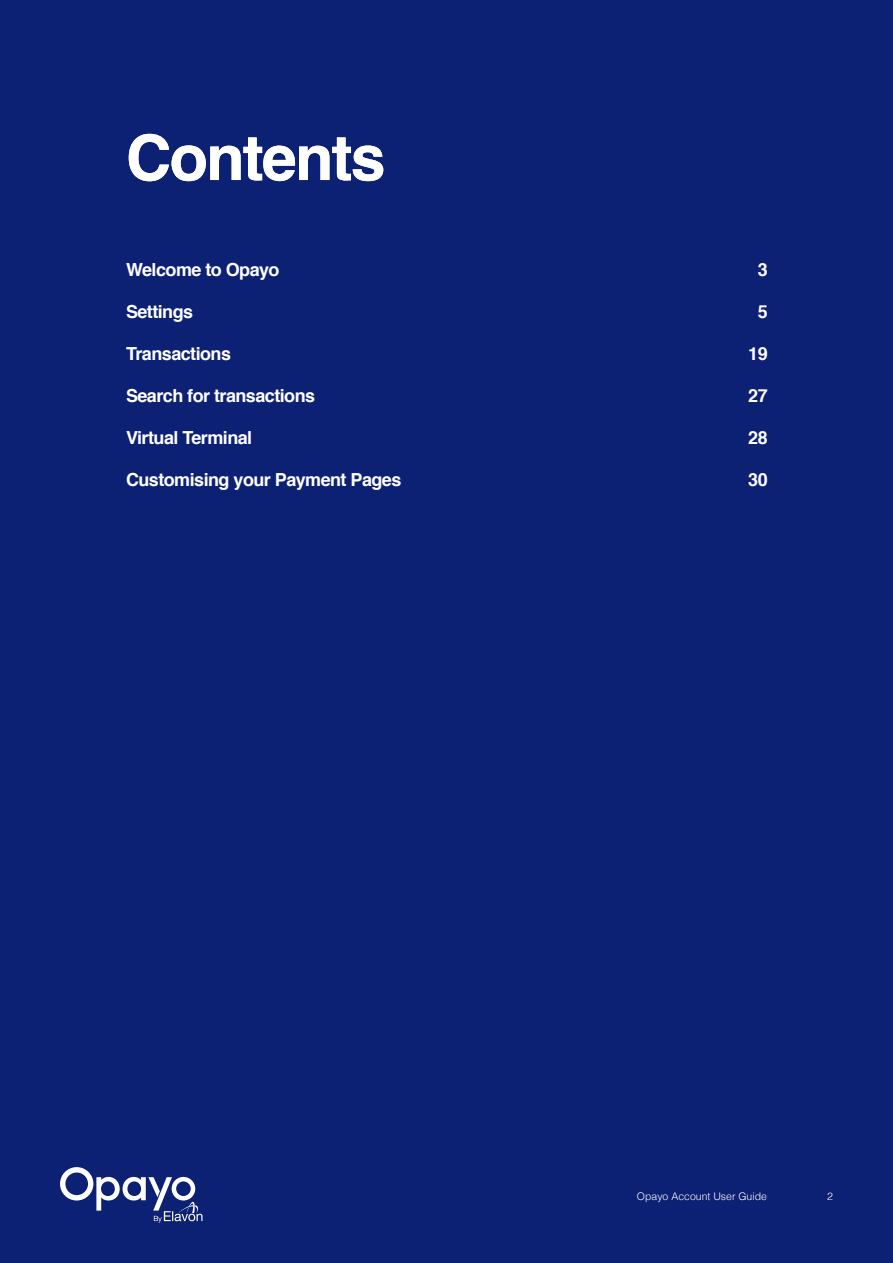
<style>
.page{position:relative;width:893px;height:1263px;background:#0c2074}
.page>*{position:absolute;margin:0;border:0;box-sizing:border-box;transform-origin:0 0}
.t1{font:700 63px "Helvetica";letter-spacing:-.03em;color:#fff}
.t2{font:700 18px "Helvetica";letter-spacing:-.03em;color:#fff}
.t3{font:300 10.5px "Helvetica";color:#fff}
</style>
<div class="page">
<svg style="left:60px;top:1167px;width:143px;height:55px"></svg>
<h1 class="t1" style="left:126px;top:107px;width:261px">Contents</h1>
<p class="t2" style="left:126px;top:255px;width:155px">Welcome to Opayo</p>
<p class="t2" style="left:758px;top:255px;width:12px">3</p>
<p class="t2" style="left:126px;top:297px;width:69px">Settings</p>
<p class="t2" style="left:758px;top:297px;width:12px">5</p>
<p class="t2" style="left:126px;top:339px;width:107px">Transactions</p>
<p class="t2" style="left:748px;top:339px;width:21px">19</p>
<p class="t2" style="left:126px;top:381px;width:191px">Search for transactions</p>
<p class="t2" style="left:748px;top:381px;width:21px">27</p>
<p class="t2" style="left:126px;top:423px;width:128px">Virtual Terminal</p>
<p class="t2" style="left:748px;top:423px;width:21px">28</p>
<p class="t2" style="left:126px;top:465px;width:277px">Customising your Payment Pages</p>
<p class="t2" style="left:748px;top:465px;width:21px">30</p>
<p class="t3" style="left:637px;top:1187px;width:132px">Opayo Account User Guide</p>
<p class="t3" style="left:827px;top:1187px;width:7px">2</p>
</div>
